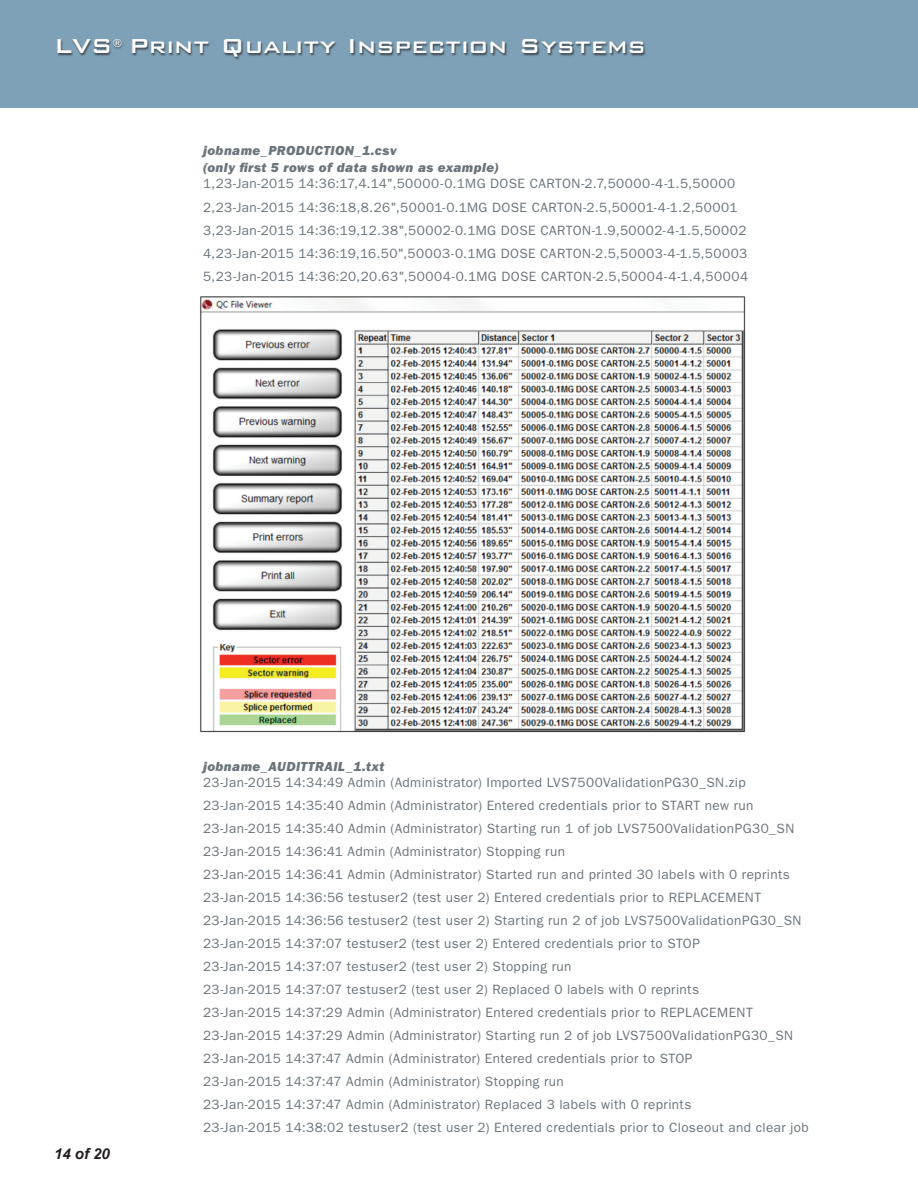
<style>
.page{position:relative;width:918px;height:1188px;background:#fff}
.page>*{position:absolute;margin:0;border:0;box-sizing:border-box;transform-origin:0 0}
.t1{font:500 27px "Bank Gothic BT";color:#fff}
.t2{font:italic 700 15px "Arial";color:#231f20}
.t3{font:13.5px/23px "ITC Franklin Gothic Std";letter-spacing:.03em;color:#6a747b}
.t4{font:13.5px/16.5px "ITC Franklin Gothic Std Hvy It";letter-spacing:.03em;color:#6a747b}
.t5{font:500 11.4px "Bank Gothic BT";color:#fff}
</style>
<div class="page">
<div style="left:0;top:0;width:918px;height:108px;background:#7ea1b7"></div>
<div style="left:58px;top:38px;width:588px;height:22px;background:#231f20;opacity:.7"></div>
<img style="left:200px;top:296px;width:546px;height:437px">
<h1 class="t1" style="left:54px;top:32px;width:60px">LVS</h1>
<p class="t5" style="left:113px;top:38px;width:11px">®</p>
<h1 class="t1" style="left:129px;top:32px;width:518px">Print Quality Inspection Systems</h1>
<p class="t4" style="left:203px;top:143px;width:297px">jobname_PRODUCTION_1.csv<br>(only first 5 rows of data shown as example)</p>
<p class="t3" style="left:203px;top:172px;width:547px">1,23-Jan-2015 14:36:17,4. 14",50000-0. 1MG DOSE CARTON-2.7,50000-4-1. 5,50000<br>2,23-Jan-2015 14:36:18,8. 26",50001-0. 1MG DOSE CARTON-2. 5,50001-4-1. 2,50001<br>3,23-Jan-2015 14:36:19,12.38",50002-0. 1MG DOSE CARTON-1.9,50002-4-1. 5,50002<br>4,23-Jan-2015 14:36:19,16. 50",50003-0. 1MG DOSE CARTON-2. 5,50003-4-1. 5,50003<br>5,23-Jan-2015 14:36:20,20.63",50004-0. 1MG DOSE CARTON-2. 5,50004-4-1.4,50004</p>
<p class="t2" style="left:54px;top:1144px;width:57px">14 of 20</p>
<p class="t4" style="left:203px;top:758px;width:183px">jobname_AUDITTRAIL_1.txt</p>
<p class="t3" style="left:203px;top:771px;width:607px">23-Jan-2015 14:34:49 Admin (Administrator) Imported LVS7500ValidationPG30_SN.zip 23-Jan-2015 14:35:40 Admin (Administrator) Entered credentials prior to START new run 23-Jan-2015 14:35:40 Admin (Administrator) Starting run 1 of job LVS7500ValidationPG30_SN 23-Jan-2015 14:36:41 Admin (Administrator) Stopping run<br>23-Jan-2015 14:36:41 Admin (Administrator) Started run and printed 30 labels with 0 reprints 23-Jan-2015 14:36:56 testuser2 (test user 2) Entered credentials prior to REPLACEMENT 23-Jan-2015 14:36:56 testuser2 (test user 2) Starting run 2 of job LVS7500ValidationPG30_SN 23-Jan-2015 14:37:07 testuser2 (test user 2) Entered credentials prior to STOP<br>23-Jan-2015 14:37:07 testuser2 (test user 2) Stopping run<br>23-Jan-2015 14:37:07 testuser2 (test user 2) Replaced 0 labels with 0 reprints<br>23-Jan-2015 14:37:29 Admin (Administrator) Entered credentials prior to REPLACEMENT 23-Jan-2015 14:37:29 Admin (Administrator) Starting run 2 of job LVS7500ValidationPG30_SN 23-Jan-2015 14:37:47 Admin (Administrator) Entered credentials prior to STOP<br>23-Jan-2015 14:37:47 Admin (Administrator) Stopping run<br>23-Jan-2015 14:37:47 Admin (Administrator) Replaced 3 labels with 0 reprints<br>23-Jan-2015 14:38:02 testuser2 (test user 2) Entered credentials prior to Closeout and clear job</p>
</div>
